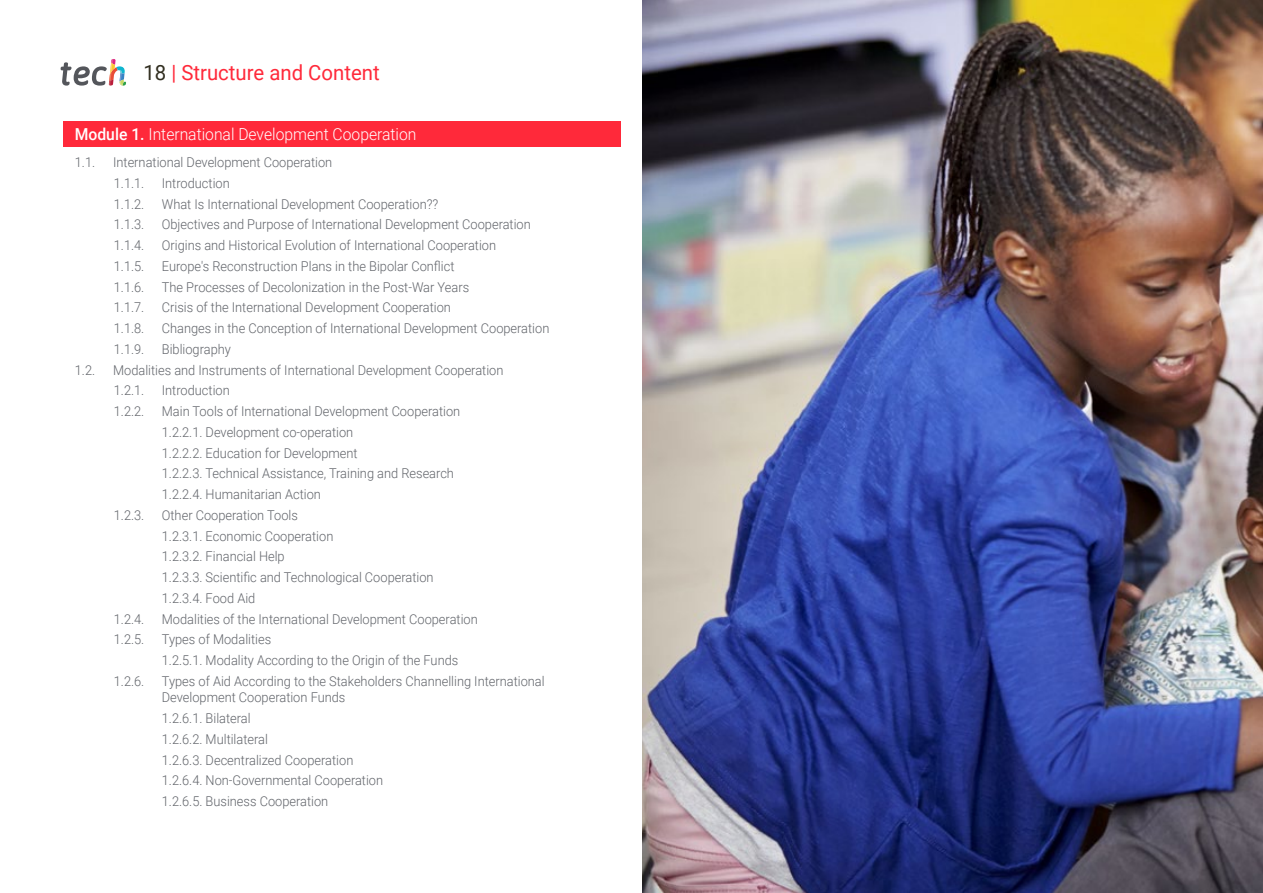
<style>
.page{position:relative;width:1263px;height:893px;background:#fff}
.page>*{position:absolute;margin:0;border:0;box-sizing:border-box;transform-origin:0 0}
.t1{font:21px "Roboto";color:#ff293a}
.t2{font:300 16.5px "Roboto";color:#fff;scale:.95 1}
.t3{font:300 13.5px/20.7px "Roboto";color:#61646a;scale:.95 1}
.s1{color:#312e20}
.s2{font-weight:500}
</style>
<div class="page">
<svg style="left:61px;top:59px;width:65px;height:27px"></svg>
<div style="left:64px;top:121px;width:557px;height:25px;background:#ff293a"></div>
<img style="left:642px;top:0;width:621px;height:893px">
<h1 class="t1" style="left:144px;top:57px;width:238px"><span class="s1">18</span> | Structure and Content</h1>
<p class="t2" style="left:75px;top:123px;width:361px"><span class="s2">Module 1.</span> International Development Cooperation</p>
<p class="t3" style="left:75px;top:151px;width:23px">1.1.</p>
<p class="t3" style="left:113px;top:151px;width:232px">International Development Cooperation<br>1.1.1.</p>
<p class="t3" style="left:162px;top:172px;width:73px">Introduction</p>
<p class="t3" style="left:114px;top:193px;width:34px">1.1.2.</p>
<p class="t3" style="left:162px;top:193px;width:293px">What Is International Development Cooperation??</p>
<p class="t3" style="left:114px;top:214px;width:34px">1.1.3.</p>
<p class="t3" style="left:162px;top:214px;width:390px">Objectives and Purpose of International Development Cooperation</p>
<p class="t3" style="left:114px;top:234px;width:34px">1.1.4.</p>
<p class="t3" style="left:162px;top:234px;width:353px">Origins and Historical Evolution of International Cooperation</p>
<p class="t3" style="left:114px;top:255px;width:34px">1.1.5.</p>
<p class="t3" style="left:162px;top:255px;width:309px">Europe's Reconstruction Plans in the Bipolar Conflict</p>
<p class="t3" style="left:114px;top:276px;width:34px">1.1.6.</p>
<p class="t3" style="left:162px;top:276px;width:325px">The Processes of Decolonization in the Post-War Years</p>
<p class="t3" style="left:114px;top:297px;width:34px">1.1.7.</p>
<p class="t3" style="left:162px;top:297px;width:306px">Crisis of the International Development Cooperation</p>
<p class="t3" style="left:114px;top:317px;width:34px">1.1.8.</p>
<p class="t3" style="left:162px;top:317px;width:409px">Changes in the Conception of International Development Cooperation</p>
<p class="t3" style="left:114px;top:338px;width:34px">1.1.9.</p>
<p class="t3" style="left:162px;top:338px;width:74px">Bibliography</p>
<p class="t3" style="left:75px;top:359px;width:23px">1.2.</p>
<p class="t3" style="left:113px;top:359px;width:412px">Modalities and Instruments of International Development Cooperation<br>1.2.1.</p>
<p class="t3" style="left:162px;top:380px;width:73px">Introduction</p>
<p class="t3" style="left:114px;top:400px;width:34px">1.2.2.</p>
<p class="t3" style="left:162px;top:400px;width:316px">Main Tools of International Development Cooperation 1.2.2.1. Development co-operation<br>1.2.2.2. Education for Development<br>1.2.2.3. Technical Assistance, Training and Research 1.2.2.4. Humanitarian Action</p>
<p class="t3" style="left:114px;top:504px;width:34px">1.2.3.</p>
<p class="t3" style="left:162px;top:504px;width:287px">Other Cooperation Tools<br>1.2.3.1. Economic Cooperation<br>1.2.3.2. Financial Help<br>1.2.3.3. Scientific and Technological Cooperation<br>1.2.3.4. Food Aid</p>
<p class="t3" style="left:114px;top:608px;width:34px">1.2.4.</p>
<p class="t3" style="left:162px;top:608px;width:334px">Modalities of the International Development Cooperation</p>
<p class="t3" style="left:114px;top:629px;width:34px">1.2.5.</p>
<p class="t3" style="left:162px;top:629px;width:314px">Types of Modalities<br>1.2.5.1. Modality According to the Origin of the Funds</p>
<p class="t3" style="left:114px;top:670px;width:34px">1.2.6.</p>
<p class="t3" style="left:162px;top:672px;width:404px;line-height:16.5px">Types of Aid According to the Stakeholders Channelling International<br>Development Cooperation Funds</p>
<p class="t3" style="left:162px;top:707px;width:234px">1.2.6.1. Bilateral<br>1.2.6.2. Multilateral<br>1.2.6.3. Decentralized Cooperation<br>1.2.6.4. Non-Governmental Cooperation<br>1.2.6.5. Business Cooperation</p>
</div>
